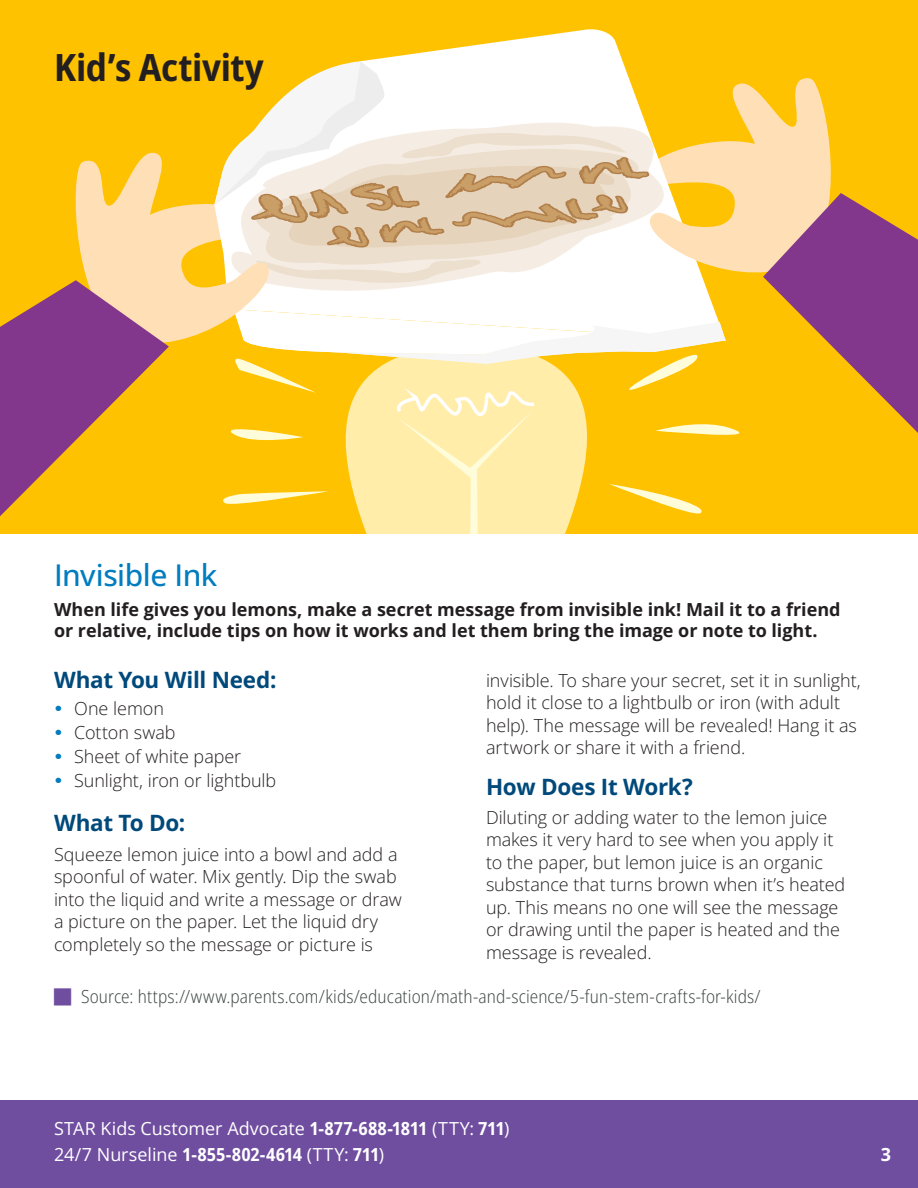
<style>
.page{position:relative;width:918px;height:1188px;background:#fff}
.page>*{position:absolute;margin:0;border:0;box-sizing:border-box;transform-origin:0 0}
.Headline__H1__span{font:700 semi-condensed 37.5px "Open Sans";letter-spacing:-.01em;color:#231f20}
.Headline__H1__span-2{font:500 30px "Open Sans";letter-spacing:-.02em;color:#007cbf}
.sub_heading__H2{font:700 22.5px "Open Sans";letter-spacing:-.015em;color:#00497b}
.body_start_here__P{font:300 18px/22.5px "Open Sans";color:#231f20}
.body_bold__H4___P{font:700 18px/20.7px "Open Sans";letter-spacing:-.005em;color:#231f20}
.sources_span{font:300 semi-condensed 18px "Open Sans";letter-spacing:.005em;color:#3b4543}
.t1{font:18px/26px "Open Sans";color:#fff}
.t2{font:700 18px "Open Sans";color:#fff}
.s1{font-weight:700;font-stretch:semi-condensed}
</style>
<div class="page">
<div style="left:0;top:1100px;width:918px;height:88px;background:#6f4d9f"></div>
<div style="left:0;top:0;width:918px;height:533px;background:#ffc200"></div>
<svg style="left:757px;top:78px;width:74px;height:195px;fill:#ffe0b6"></svg>
<svg style="left:763px;top:193px;width:155px;height:240px;fill:#82368c"></svg>
<svg style="left:362px;top:29px;width:261px;height:32px;fill:#fff"></svg>
<svg style="left:0;top:61px;width:757px;height:472px"></svg>
<h1 class="Headline__H1__span" style="left:54px;top:40px;width:211px">Kid’s Activity</h1>
<h1 class="Headline__H1__span-2" style="left:54px;top:554px;width:165px">Invisible Ink</h1>
<p class="body_bold__H4___P" style="left:54px;top:599px;width:788px">When life gives you lemons, make a secret message from invisible ink! Mail it to a friend or relative, include tips on how it works and let them bring the image or note to light.</p>
<h2 class="sub_heading__H2" style="left:54px;top:664px;width:224px">What You Will Need:</h2>
<p class="body_start_here__P" style="left:74px;top:697px;width:91px">One lemon</p>
<p class="body_start_here__P" style="left:74px;top:721px;width:103px">Cotton swab</p>
<p class="body_start_here__P" style="left:74px;top:745px;width:169px">Sheet of white paper</p>
<p class="body_start_here__P" style="left:74px;top:769px;width:204px">Sunlight, iron or lightbulb</p>
<h2 class="sub_heading__H2" style="left:54px;top:807px;width:133px">What To Do:</h2>
<p class="body_start_here__P" style="left:54px;top:842px;width:349px">Squeeze lemon juice into a bowl and add a spoonful of water. Mix gently. Dip the swab into the liquid and write a message or draw a picture on the paper. Let the liquid dry completely so the message or picture is</p>
<p class="body_start_here__P" style="left:486px;top:668px;width:376px">invisible. To share your secret, set it in sunlight, hold it close to a lightbulb or iron (with adult help). The message will be revealed! Hang it as artwork or share it with a friend.</p>
<h2 class="sub_heading__H2" style="left:486px;top:771px;width:208px">How Does It Work?</h2>
<p class="body_start_here__P" style="left:486px;top:806px;width:361px">Diluting or adding water to the lemon juice makes it very hard to see when you apply it to the paper, but lemon juice is an organic substance that turns brown when it’s heated up. This means no one will see the message or drawing until the paper is heated and the message is revealed.</p>
<p class="sources_span" style="left:81px;top:984px;width:681px">Source: https://www.parents.com/kids/education/math-and-science/5-fun-stem-crafts-for-kids/</p>
<p class="t1" style="left:54px;top:1115px;width:457px">STAR Kids Customer Advocate <span class="s1">1‑877‑688‑1811</span> (TTY: <span class="s1">711</span>)<br>24/7 Nurseline <span class="s1">1-855-802-4614</span> (TTY: <span class="s1">711</span>)</p>
<p class="t2" style="left:881px;top:1142px;width:12px">3</p>
</div>
